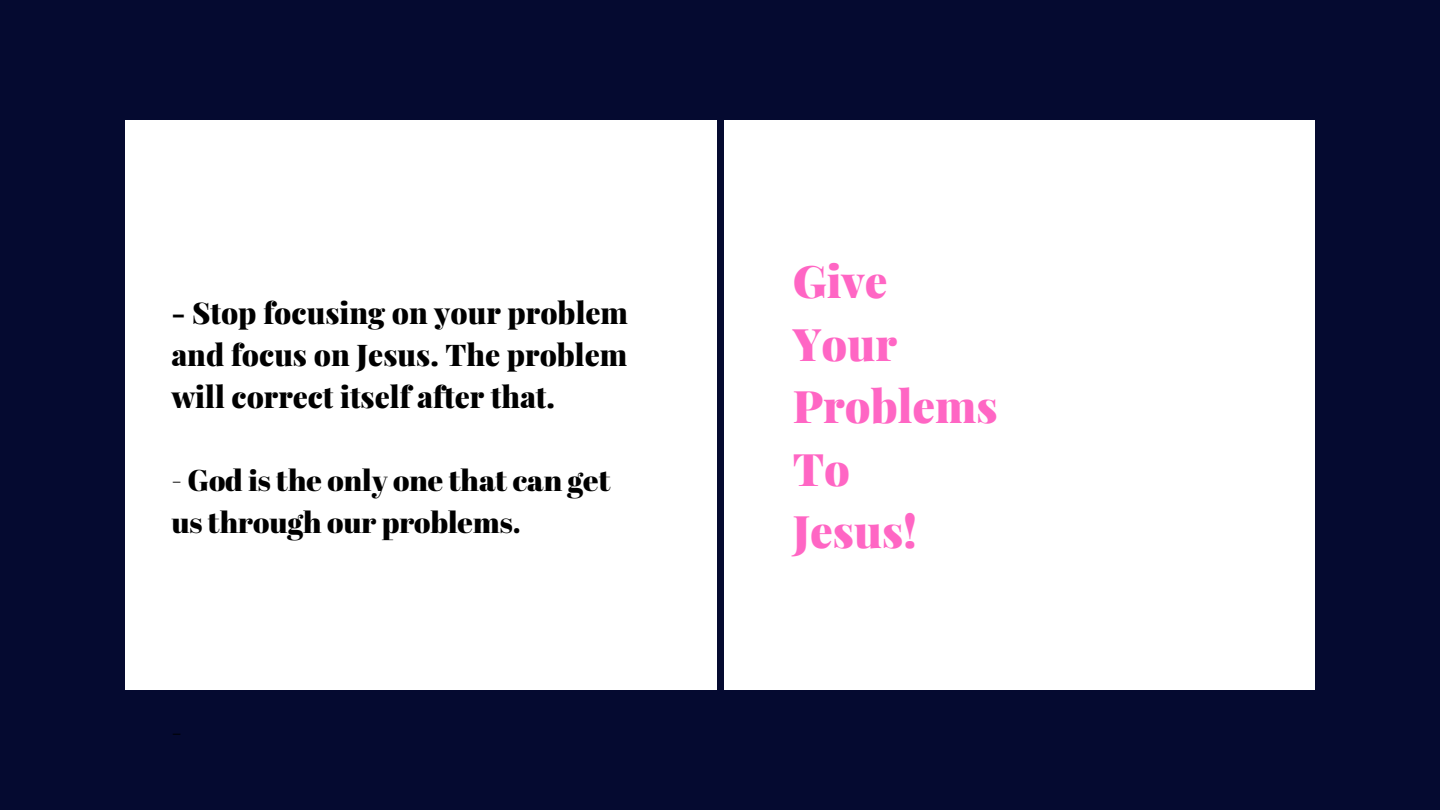
<style>
.page{position:relative;width:1440px;height:810px;background:#050a30}
.page>*{position:absolute;margin:0;border:0;box-sizing:border-box;transform-origin:0 0}
.t1{font:900 45px/62.4px "Playfair Display";color:#ff66c4}
.t2{font:900 30px/42px "Playfair Display";color:#000;text-align:justify}
.t3{font:30px/42px "Abril Fatface";color:#000}
</style>
<div class="page">
<div style="left:125px;top:120px;width:592px;height:570px;background:#fff"></div>
<div style="left:724px;top:120px;width:591px;height:570px;background:#fff"></div>
<p class="t2" style="left:171px;top:291px;width:458px">- Stop focusing on your problem and focus on Jesus. The problem will correct itself after that.</p>
<p class="t3" style="left:171px;top:459px;width:441px">- God is the only one that can get us through our problems.</p>
<p class="t3" style="left:171px;top:711px;width:12px">-</p>
<h1 class="t1" style="left:793px;top:249px;width:206px">Give<br>Your<br>Problems<br>To<br>Jesus!</h1>
</div>
